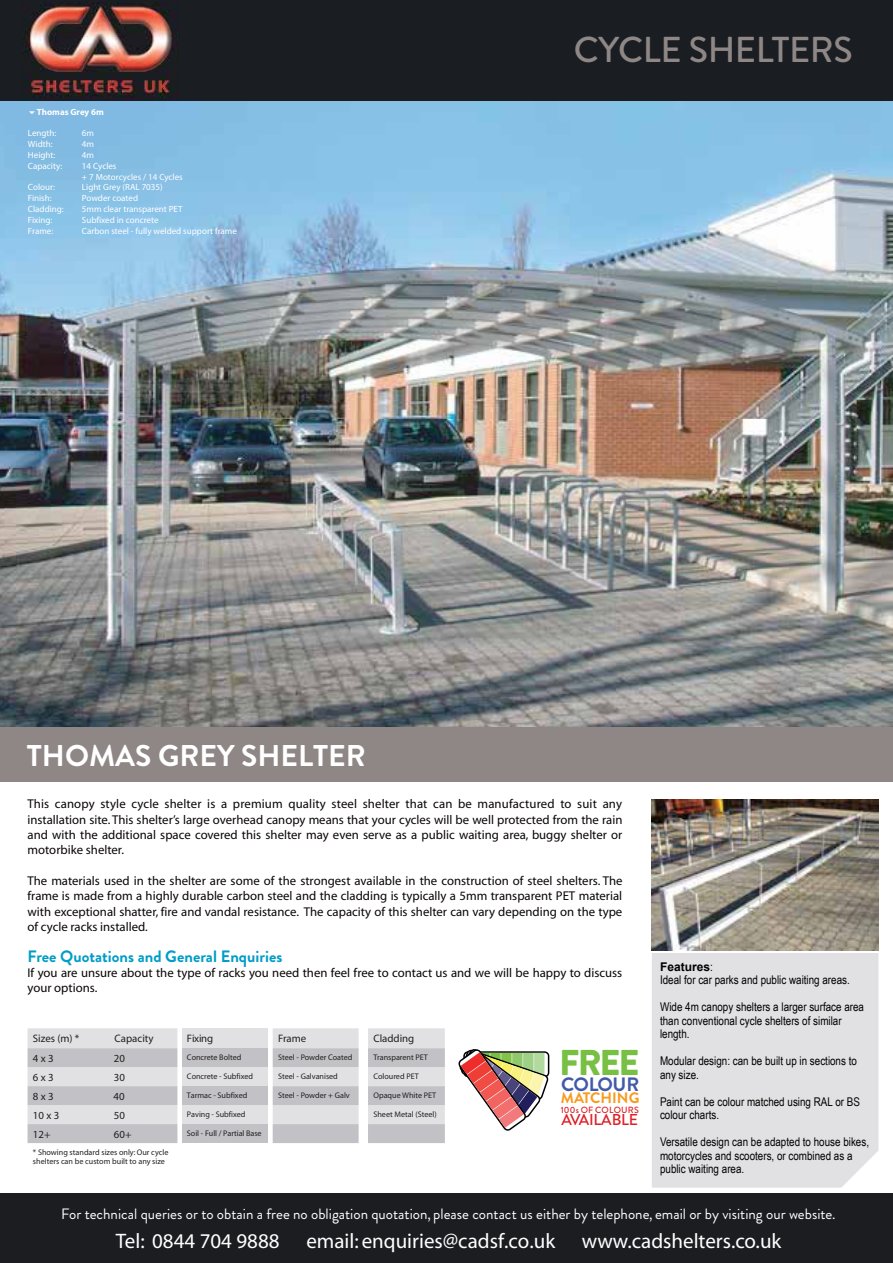
<style>
.page{position:relative;width:893px;height:1263px;background:#fff}
.page>*{position:absolute;margin:0;border:0;box-sizing:border-box;transform-origin:0 0}
.t1{font:500 36px "Brandon Grotesque";letter-spacing:-.01em;color:#8e8786}
.t2{font:900 35.85px "Brandon Grotesque";color:#77c043}
.t3{font:700 30px "Brandon Grotesque";color:#fff}
.t4{font:21px "Myriad";color:#fff}
.t5{font:700 19.35px "Brandon Grotesque";letter-spacing:-.02em;color:#425aa8}
.t6{font:700 16.5px "Brandon Grotesque";color:#009dc9}
.t7{font:500 15.75px "Brandon Grotesque";letter-spacing:-.02em;color:#dd1f26}
.t8{font:700 15.15px "Brandon Grotesque";color:#f89a1c}
.t9{font:15px "Brandon Grotesque";color:#fff}
.t10{font:12.75px/15.3px "Myriad";color:#0a0505;text-align:justify}
.t11{font:12px/13.5px "Arial Narrow";color:#000}
.t12{font:700 12px "Arial";color:#000}
.t13{font:10.8px/19.2px "Myriad";color:#231f20}
.t14{font:9px/10.8px "Myriad";color:#fff}
.t15{font:500 9px "Brandon Grotesque";letter-spacing:.02em;color:#dd1f26}
.t16{font:700 9px "Myriad";color:#fff}
.t17{font:8.1px/9.8px "Myriad";letter-spacing:-.005em;color:#231f20}
.s1{font-family:"Arial Narrow";font-weight:400}
</style>
<div class="page">
<img style="left:0;top:101px;width:893px;height:627px">
<svg style="left:28px;top:1028px;width:417px;height:115px;background:#d4d3d7"></svg>
<div style="left:182px;top:1124px;width:85px;height:19px;background:#c2c1c6"></div>
<div style="left:182px;top:1086px;width:85px;height:19px;background:#c2c1c6"></div>
<div style="left:182px;top:1048px;width:85px;height:19px;background:#c2c1c6"></div>
<div style="left:182px;top:1105px;width:85px;height:19px;background:#e1e1e3"></div>
<div style="left:182px;top:1067px;width:85px;height:19px;background:#e1e1e3"></div>
<div style="left:182px;top:1028px;width:85px;height:20px;background:#e1e1e3"></div>
<div style="left:652px;top:953px;width:226px;height:235px;background:#e1e1e3"></div>
<div style="left:0;top:728px;width:893px;height:54px;background:#8e8786"></div>
<img style="left:652px;top:799px;width:226px;height:151px">
<img style="left:0;top:0;width:893px;height:101px">
<div style="left:0;top:1193px;width:893px;height:70px;background:#1b1d21"></div>
<svg style="left:458px;top:1049px;width:91px;height:82px"></svg>
<svg style="left:29px;top:111px;width:6px;height:3px"></svg>
<p class="t16" style="left:37px;top:107px;width:68px">Thomas Grey 6m</p>
<p class="t14" style="left:28px;top:128px;width:30px">Length:</p>
<p class="t14" style="left:82px;top:128px;width:14px">6m</p>
<p class="t14" style="left:28px;top:139px;width:26px">Width:</p>
<p class="t14" style="left:82px;top:139px;width:14px">4m</p>
<p class="t14" style="left:28px;top:150px;width:29px">Height:</p>
<p class="t14" style="left:82px;top:150px;width:14px">4m</p>
<p class="t14" style="left:28px;top:161px;width:36px">Capacity:</p>
<p class="t14" style="left:82px;top:161px;width:102px">14 Cycles<br>+ 7 Motorcycles / 14 Cycles</p>
<p class="t14" style="left:28px;top:182px;width:29px">Colour:</p>
<p class="t14" style="left:82px;top:182px;width:82px">Light Grey (RAL 7035)</p>
<p class="t14" style="left:28px;top:193px;width:25px">Finish:</p>
<p class="t14" style="left:82px;top:193px;width:58px">Powder coated</p>
<p class="t14" style="left:28px;top:204px;width:37px">Cladding:</p>
<p class="t14" style="left:82px;top:204px;width:102px">5mm clear transparent PET</p>
<p class="t14" style="left:28px;top:215px;width:26px">Fixing:</p>
<p class="t14" style="left:82px;top:215px;width:78px">Subfixed in concrete</p>
<p class="t14" style="left:28px;top:226px;width:27px">Frame:</p>
<p class="t14" style="left:82px;top:226px;width:156px">Carbon steel - fully welded support frame</p>
<h3 class="t3" style="left:27px;top:734px;width:340px">THOMAS GREY SHELTER</h3>
<h1 class="t1" style="left:574px;top:25px;width:281px">CYCLE SHELTERS</h1>
<p class="t10" style="left:28px;top:797px;width:596px">This canopy style cycle shelter is a premium quality steel shelter that can be manufactured to suit any installation site. This shelter’s large overhead canopy means that your cycles will be well protected from the rain and with the additional space covered this shelter may even serve as a public waiting area, buggy shelter or motorbike shelter.</p>
<p class="t10" style="left:28px;top:874px;width:596px">The materials used in the shelter are some of the strongest available in the construction of steel shelters. The frame is made from a highly durable carbon steel and the cladding is typically a 5mm transparent PET material with exceptional shatter, fire and vandal resistance. The capacity of this shelter can vary depending on the type of cycle racks installed.</p>
<p class="t6" style="left:28px;top:944px;width:256px">Free Quotations and General Enquiries</p>
<p class="t10" style="left:28px;top:965px;width:596px">If you are unsure about the type of racks you need then feel free to contact us and we will be happy to discuss your options.</p>
<p class="t13" style="left:33px;top:1029px;width:48px">Sizes (m) *</p>
<p class="t13" style="left:115px;top:1029px;width:41px">Capacity</p>
<p class="t13" style="left:278px;top:1029px;width:30px">Frame</p>
<p class="t13" style="left:373px;top:1029px;width:42px">Cladding</p>
<p class="t13" style="left:33px;top:1049px;width:22px">4 x 3</p>
<p class="t13" style="left:114px;top:1049px;width:13px">20</p>
<p class="t17" style="left:278px;top:1052px;width:76px">Steel - Powder Coated</p>
<p class="t17" style="left:373px;top:1052px;width:56px">Transparent PET</p>
<p class="t13" style="left:33px;top:1068px;width:22px">6 x 3</p>
<p class="t13" style="left:114px;top:1068px;width:13px">30<br>40</p>
<p class="t17" style="left:278px;top:1071px;width:61px">Steel - Galvanised</p>
<p class="t17" style="left:373px;top:1071px;width:47px">Coloured PET</p>
<p class="t13" style="left:187px;top:1029px;width:28px">Fixing</p>
<p class="t17" style="left:187px;top:1052px;width:56px">Concrete Bolted</p>
<p class="t17" style="left:187px;top:1072px;width:68px">Concrete - Subfixed</p>
<p class="t17" style="left:187px;top:1091px;width:62px">Tarmac - Subfixed</p>
<p class="t17" style="left:187px;top:1109px;width:60px">Paving - Subfixed</p>
<p class="t17" style="left:187px;top:1129px;width:76px">Soil - Full / Partial Base</p>
<p class="t13" style="left:33px;top:1087px;width:22px">8 x 3</p>
<p class="t17" style="left:278px;top:1090px;width:73px">Steel - Powder + Galv</p>
<p class="t17" style="left:373px;top:1090px;width:64px">Opaque White PET</p>
<p class="t13" style="left:33px;top:1106px;width:28px">10 x 3</p>
<p class="t13" style="left:114px;top:1106px;width:13px">50</p>
<p class="t17" style="left:373px;top:1109px;width:65px">Sheet Metal (Steel)</p>
<p class="t13" style="left:33px;top:1125px;width:19px">12+</p>
<p class="t13" style="left:114px;top:1125px;width:19px">60+</p>
<p class="t17" style="left:33px;top:1147px;width:137px">* Showing standard sizes only: Our cycle shelters can be custom built to any size</p>
<h2 class="t2" style="left:559px;top:1037px;width:82px">FREE</h2>
<p class="t15" style="left:561px;top:1103px;width:80px">100s OF COLOURS</p>
<h3 class="t5" style="left:561px;top:1070px;width:80px">COLOUR</h3>
<p class="t8" style="left:561px;top:1087px;width:80px">MATCHING</p>
<p class="t7" style="left:561px;top:1109px;width:78px">AVAILABLE</p>
<p class="t12" style="left:660px;top:959px;width:54px">Features<span class="s1">:</span></p>
<p class="t11" style="left:660px;top:973px;width:191px">Ideal for car parks and public waiting areas.</p>
<p class="t11" style="left:660px;top:1000px;width:205px">Wide 4m canopy shelters a larger surface area than conventional cycle shelters of similar length.</p>
<p class="t11" style="left:660px;top:1054px;width:198px">Modular design: can be built up in sections to any size.</p>
<p class="t11" style="left:660px;top:1094px;width:201px">Paint can be colour matched using RAL or BS colour charts.</p>
<p class="t11" style="left:660px;top:1135px;width:210px">Versatile design can be adapted to house bikes, motorcycles and scooters, or combined as a public waiting area.</p>
<p class="t9" style="left:61px;top:1203px;width:776px">For technical queries or to obtain a free no obligation quotation, please contact us either by telephone, email or by visiting our website.</p>
<h3 class="t4" style="left:116px;top:1230px;width:165px">Tel: 0844 704 9888</h3>
<h3 class="t4" style="left:306px;top:1230px;width:250px">email: enquiries@cadsf.co.uk</h3>
<h3 class="t4" style="left:582px;top:1230px;width:201px">www.cadshelters.co.uk</h3>
</div>
